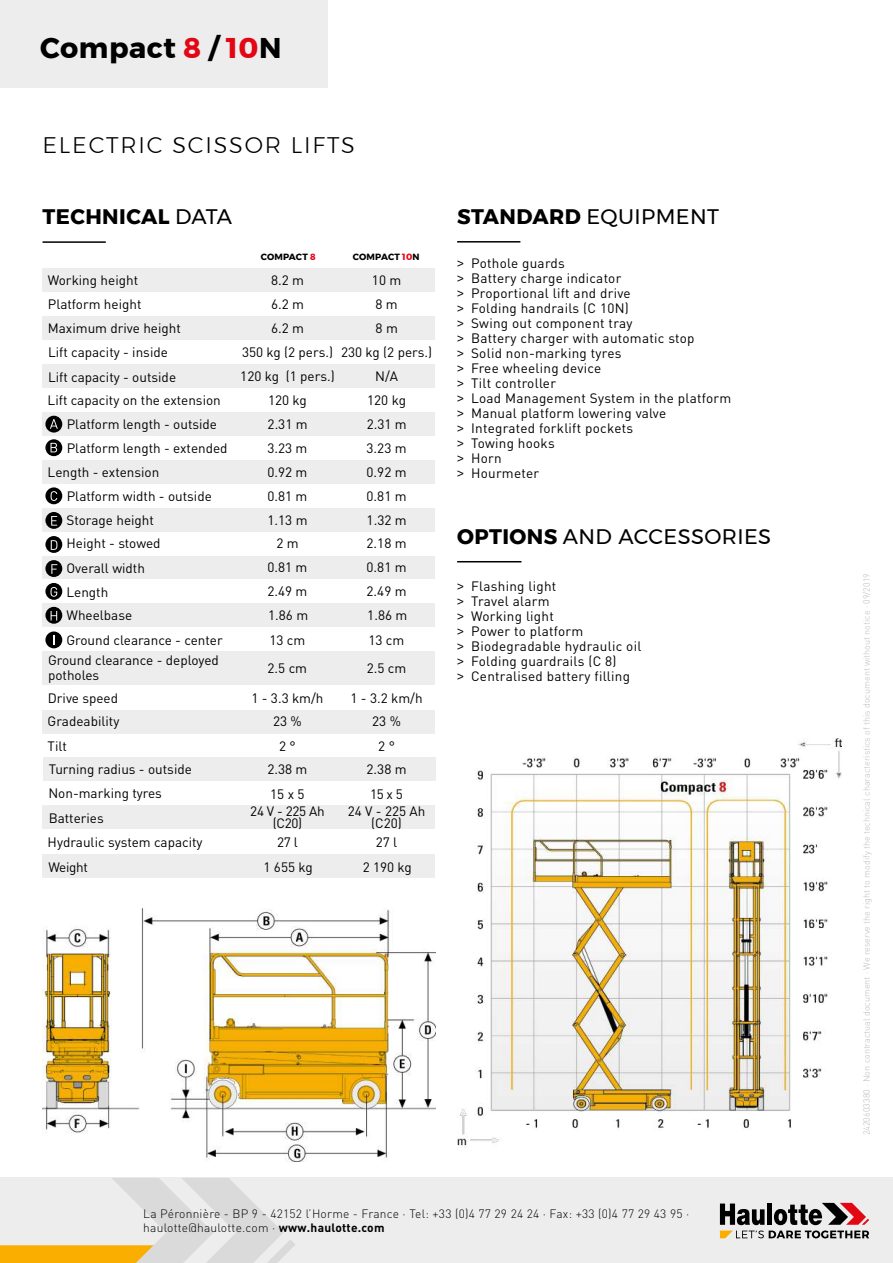
<style>
.page{position:relative;width:893px;height:1263px;background:#fff}
.page>*{position:absolute;margin:0;border:0;box-sizing:border-box;transform-origin:0 0}
.t1{font:700 28.5px "Montserrat";letter-spacing:.02em;color:#000}
.t2{font:300 22.5px "Montserrat";letter-spacing:.08em;color:#000}
.t3{font:21px "Montserrat";letter-spacing:.02em;color:#000}
.t4{font:700 21px "Montserrat";letter-spacing:.02em;color:#000}
.t5{font:13.5px/24.3px "DIN Pro";color:#000}
.t6{font:13.5px/15px "DIN Pro";letter-spacing:.02em;color:#000}
.t7{font:13.5px/12px "DIN Pro";letter-spacing:-.02em;color:#000;text-align:center}
.t8{font:300 12px/14.4px "DIN Pro";letter-spacing:.02em;color:#000}
.t9{font:300 9px "DIN Pro";color:#bcbcbc}
.t10{font:700 9px "Montserrat";letter-spacing:.02em;color:#000}
.s1{color:#e30613}
.s2{font-weight:400}
.s3{font-weight:700}
.s4{font-family:"Montserrat"}
</style>
<div class="page">
<img style="left:457px;top:738px;width:385px;height:408px">
<img style="left:43px;top:909px;width:393px;height:252px">
<div style="left:42px;top:854px;width:393px;height:24px;background:#ededed"></div>
<div style="left:43px;top:268px;width:392px;height:24px;background:#ededed"></div>
<div style="left:43px;top:412px;width:392px;height:24px;background:#ededed"></div>
<div style="left:43px;top:555px;width:392px;height:24px;background:#ededed"></div>
<div style="left:43px;top:316px;width:392px;height:24px;background:#ededed"></div>
<div style="left:43px;top:460px;width:392px;height:24px;background:#ededed"></div>
<div style="left:43px;top:603px;width:392px;height:24px;background:#ededed"></div>
<div style="left:43px;top:364px;width:392px;height:24px;background:#ededed"></div>
<div style="left:43px;top:508px;width:392px;height:23px;background:#ededed"></div>
<div style="left:43px;top:651px;width:392px;height:34px;background:#ededed"></div>
<div style="left:43px;top:710px;width:392px;height:23px;background:#ededed"></div>
<div style="left:43px;top:757px;width:393px;height:24px;background:#ededed"></div>
<div style="left:43px;top:805px;width:392px;height:24px;background:#ededed"></div>
<div style="left:0;top:0;width:327px;height:87px;background:#ededed"></div>
<hr style="left:43px;top:241px;width:63px;height:2px;background:#000">
<hr style="left:457px;top:241px;width:63px;height:2px;background:#000">
<hr style="left:457px;top:561px;width:64px;height:1px;background:#000">
<div style="left:45px;top:560px;width:17px;height:17px;background:#000;border-radius:50%"></div>
<svg style="left:51px;top:564px;width:6px;height:10px"></svg>
<div style="left:45px;top:416px;width:17px;height:17px;background:#000;border-radius:50%"></div>
<svg style="left:50px;top:419px;width:8px;height:10px"></svg>
<svg style="left:45px;top:439px;width:17px;height:17px"></svg>
<svg style="left:51px;top:443px;width:6px;height:9px"></svg>
<div style="left:45px;top:487px;width:17px;height:17px;background:#000;border-radius:50%"></div>
<svg style="left:51px;top:491px;width:6px;height:10px"></svg>
<svg style="left:45px;top:536px;width:17px;height:17px"></svg>
<svg style="left:51px;top:540px;width:6px;height:10px"></svg>
<div style="left:45px;top:512px;width:17px;height:17px;background:#000;border-radius:50%"></div>
<svg style="left:51px;top:516px;width:6px;height:10px"></svg>
<svg style="left:45px;top:583px;width:17px;height:17px"></svg>
<svg style="left:51px;top:587px;width:6px;height:10px"></svg>
<svg style="left:45px;top:607px;width:17px;height:17px"></svg>
<svg style="left:51px;top:611px;width:6px;height:9px"></svg>
<svg style="left:45px;top:631px;width:17px;height:17px"></svg>
<div style="left:0;top:1178px;width:893px;height:85px;background:#ededed"></div>
<svg style="left:0;top:1178px;width:295px;height:85px"></svg>
<svg style="left:720px;top:1203px;width:149px;height:35px"></svg>
<h1 class="t1" style="left:40px;top:25px;width:243px">Compact <span class="s1">8</span> / <span class="s1">10</span>N</h1>
<h2 class="t2" style="left:43px;top:128px;width:314px">ELECTRIC SCISSOR LIFTS</h2>
<h3 class="t4" style="left:43px;top:200px;width:191px">TECHNICAL <span class="s2">DATA</span></h3>
<h3 class="t3" style="left:457px;top:200px;width:263px"><span class="s3">STANDARD</span> EQUIPMENT</h3>
<p class="t5" style="left:48px;top:268px;width:95px;line-height:23.7px">Working height<br>Platform height</p>
<p class="t10" style="left:261px;top:250px;width:57px">COMPACT <span class="s1">8</span></p>
<p class="t5" style="left:271px;top:268px;width:34px">8.2 m</p>
<p class="t5" style="left:271px;top:291px;width:34px">6.2 m</p>
<p class="t5" style="left:48px;top:315px;width:135px">Maximum drive height</p>
<p class="t5" style="left:271px;top:316px;width:34px">6.2 m</p>
<p class="t5" style="left:48px;top:340px;width:130px">Lift capacity - inside<br>Lift capacity - outside</p>
<p class="t5" style="left:242px;top:340px;width:93px">350 kg (2 pers.)</p>
<p class="t5" style="left:240px;top:364px;width:96px">120 kg (1 pers.)</p>
<p class="t5" style="left:48px;top:388px;width:175px">Lift capacity on the extension</p>
<p class="t5" style="left:268px;top:388px;width:40px">120 kg</p>
<p class="t5" style="left:67px;top:411px;width:152px">Platform length - outside</p>
<p class="t5" style="left:268px;top:411px;width:42px">2.31 m</p>
<p class="t5" style="left:67px;top:459px;width:147px;text-indent:-19px">Length - extension<br>Platform width - outside</p>
<p class="t5" style="left:67px;top:435px;width:162px">Platform length - extended</p>
<p class="t5" style="left:267px;top:435px;width:42px">3.23 m</p>
<p class="t5" style="left:267px;top:459px;width:42px">0.92 m</p>
<p class="t5" style="left:267px;top:484px;width:42px">0.81 m</p>
<p class="t5" style="left:67px;top:507px;width:89px">Storage height</p>
<p class="t5" style="left:268px;top:507px;width:42px">1.13 m</p>
<p class="t5" style="left:276px;top:531px;width:24px">2 m</p>
<p class="t5" style="left:267px;top:578px;width:42px">2.49 m<br>1.86 m</p>
<p class="t5" style="left:67px;top:531px;width:96px">Height - stowed</p>
<p class="t5" style="left:67px;top:555px;width:80px">Overall width</p>
<p class="t5" style="left:267px;top:555px;width:42px">0.81 m</p>
<p class="t5" style="left:67px;top:579px;width:43px">Length</p>
<p class="t5" style="left:67px;top:627px;width:158px">Ground clearance - center</p>
<p class="t5" style="left:67px;top:603px;width:67px">Wheelbase</p>
<p class="t5" style="left:48px;top:652px;width:172px;line-height:15px">Ground clearance - deployed potholes</p>
<p class="t5" style="left:269px;top:627px;width:37px">13 cm</p>
<p class="t5" style="left:268px;top:656px;width:41px">2.5 cm</p>
<p class="t5" style="left:48px;top:685px;width:72px">Drive speed</p>
<p class="t5" style="left:48px;top:709px;width:73px">Gradeability<br>Tilt</p>
<p class="t5" style="left:251px;top:685px;width:74px">1 - 3.3 km/h</p>
<p class="t5" style="left:273px;top:709px;width:30px">23 %</p>
<p class="t5" style="left:279px;top:733px;width:18px">2 °</p>
<p class="t5" style="left:49px;top:757px;width:145px">Turning radius - outside</p>
<p class="t5" style="left:267px;top:757px;width:42px">2.38 m</p>
<p class="t5" style="left:48px;top:780px;width:115px">Non-marking tyres</p>
<p class="t5" style="left:270px;top:781px;width:36px">15 x 5</p>
<p class="t5" style="left:49px;top:805px;width:57px">Batteries</p>
<p class="t5" style="left:48px;top:829px;width:157px">Hydraulic system capacity</p>
<p class="t7" style="left:250px;top:805px;width:76px">24 V - 225 Ah (C20)</p>
<p class="t5" style="left:277px;top:829px;width:22px">27 l</p>
<p class="t10" style="left:353px;top:250px;width:68px">COMPACT <span class="s1">10</span>N</p>
<p class="t5" style="left:375px;top:291px;width:24px">8 m<br>8 m</p>
<p class="t5" style="left:375px;top:364px;width:24px">N/A</p>
<p class="t5" style="left:367px;top:411px;width:42px">2.31 m</p>
<p class="t5" style="left:372px;top:268px;width:31px">10 m</p>
<p class="t5" style="left:341px;top:340px;width:93px">230 kg (2 pers.)</p>
<p class="t5" style="left:367px;top:388px;width:40px">120 kg</p>
<p class="t5" style="left:367px;top:435px;width:42px">3.23 m</p>
<p class="t5" style="left:367px;top:459px;width:42px">0.92 m</p>
<p class="t5" style="left:367px;top:484px;width:42px">0.81 m</p>
<p class="t5" style="left:367px;top:507px;width:42px">1.32 m</p>
<p class="t5" style="left:367px;top:531px;width:42px">2.18 m</p>
<p class="t5" style="left:367px;top:578px;width:42px">2.49 m<br>1.86 m</p>
<p class="t5" style="left:367px;top:555px;width:42px">0.81 m</p>
<p class="t5" style="left:368px;top:627px;width:37px">13 cm</p>
<p class="t5" style="left:367px;top:655px;width:41px">2.5 cm</p>
<p class="t5" style="left:351px;top:685px;width:74px">1 - 3.2 km/h</p>
<p class="t5" style="left:367px;top:734px;width:42px;line-height:23.5px;text-align:center">2 °<br>2.38 m</p>
<p class="t5" style="left:372px;top:709px;width:30px">23 %</p>
<p class="t5" style="left:370px;top:781px;width:34px">15 x 5</p>
<p class="t5" style="left:348px;top:805px;width:79px;line-height:12px;text-align:center">24 V - 225 Ah (C20)</p>
<p class="t5" style="left:376px;top:829px;width:23px">27 l</p>
<p class="t5" style="left:48px;top:854px;width:41px">Weight</p>
<p class="t5" style="left:264px;top:854px;width:51px">1 655 kg</p>
<p class="t5" style="left:363px;top:854px;width:51px">2 190 kg</p>
<p class="t6" style="left:457px;top:255px;width:276px"><span class="s4">&gt;</span> Pothole guards<br><span class="s4">&gt;</span> Battery charge indicator<br><span class="s4">&gt;</span> Proportional lift and drive<br><span class="s4">&gt;</span> Folding handrails (C 10N)<br><span class="s4">&gt;</span> Swing out component tray<br><span class="s4">&gt;</span> Battery charger with automatic stop<br><span class="s4">&gt;</span> Solid non-marking tyres<br><span class="s4">&gt;</span> Free wheeling device<br><span class="s4">&gt;</span> Tilt controller<br><span class="s4">&gt;</span> Load Management System in the platform <span class="s4">&gt;</span> Manual platform lowering valve<br><span class="s4">&gt;</span> Integrated forklift pockets<br><span class="s4">&gt;</span> Towing hooks<br><span class="s4">&gt;</span> Horn<br><span class="s4">&gt;</span> Hourmeter</p>
<h3 class="t3" style="left:457px;top:520px;width:316px"><span class="s3">OPTIONS</span> AND ACCESSORIES</h3>
<p class="t6" style="left:457px;top:578px;width:186px"><span class="s4">&gt;</span> Flashing light<br><span class="s4">&gt;</span> Travel alarm<br><span class="s4">&gt;</span> Working light<br><span class="s4">&gt;</span> Power to platform<br><span class="s4">&gt;</span> Biodegradable hydraulic oil <span class="s4">&gt;</span> Folding guardrails (C 8)<br><span class="s4">&gt;</span> Centralised battery filling</p>
<p class="t8" style="left:143px;top:1206px;width:547px">La Péronnière - BP 9 - 42152 l’Horme - France · Tel: +33 (0)4 77 29 24 24 · Fax: +33 (0)4 77 29 43 95 · haulotte@haulotte.com · <span class="s3">www.haulotte.com</span></p>
<p class="t9" style="left:861px;top:1135px;width:564px;rotate:-90deg">2420603380 · Non contractual document · We reserve the right to modify the technical characteristics of this document without notice · 09/2019</p>
</div>
